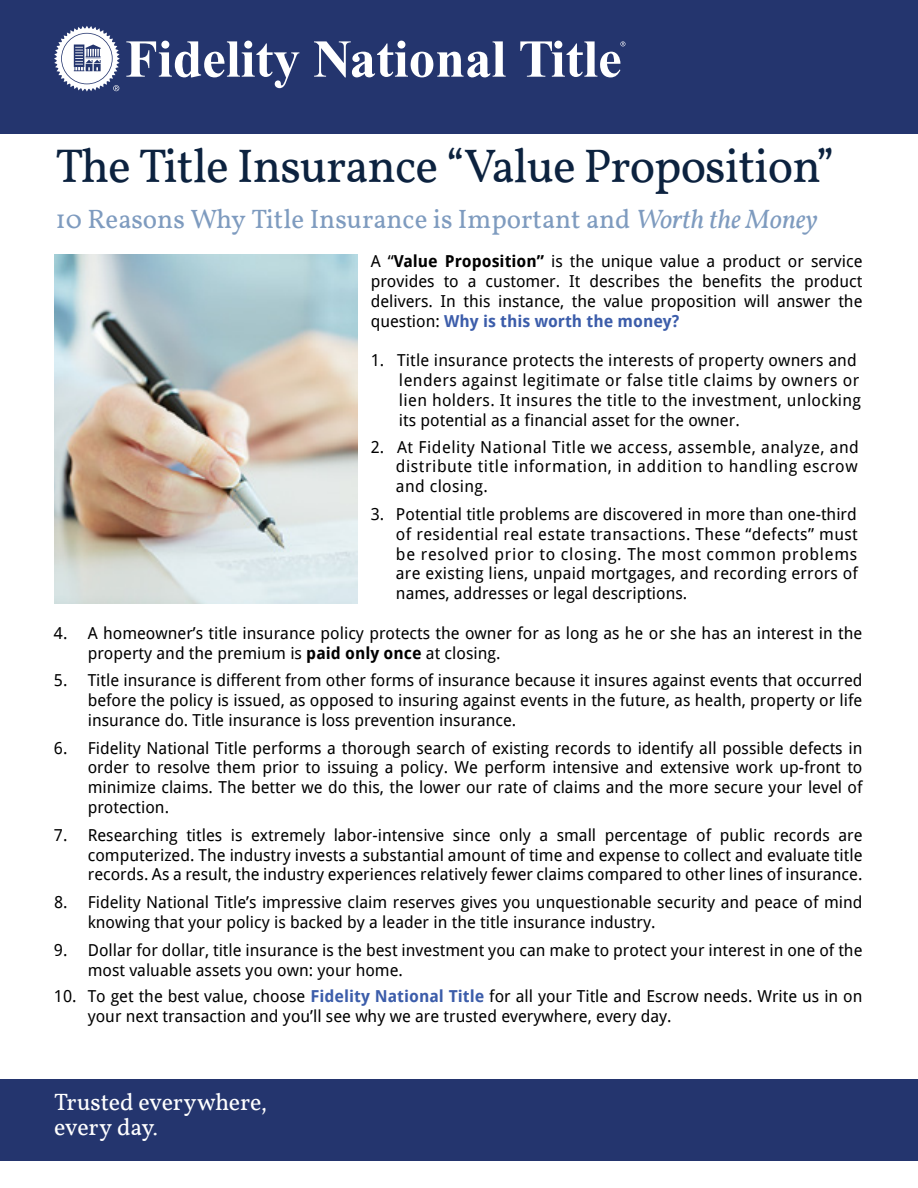
<style>
.page{position:relative;width:918px;height:1188px;background:#fff}
.page>*{position:absolute;margin:0;border:0;box-sizing:border-box;transform-origin:0 0}
.t1{font:48px "Vollkorn";letter-spacing:-.02em;color:#0c223f}
.t2{font:27px "Vollkorn";color:#7e9bbf}
.t3{font:24px/25.5px "Vollkorn";letter-spacing:-.01em;color:#fff}
.t4{font:16.5px/19.8px "Droid Sans";color:#000;text-align:justify}
.t5{font:16.5px/19.8px "Droid Sans";letter-spacing:.02em;color:#000}
.s1{font-style:italic}
.s2{font-weight:700}
.s3{font-weight:700;color:#3c5daa}
</style>
<div class="page">
<div style="left:0;top:0;width:918px;height:133px;background:#24356e"></div>
<div style="left:0;top:1080px;width:918px;height:81px;background:#24356e"></div>
<svg style="left:126px;top:41px;width:173px;height:47px"></svg>
<svg style="left:314px;top:41px;width:192px;height:36px"></svg>
<svg style="left:520px;top:41px;width:105px;height:36px"></svg>
<svg style="left:54px;top:26px;width:66px;height:66px"></svg>
<img style="left:54px;top:255px;width:303px;height:349px">
<h1 class="t1" style="left:56px;top:137px;width:781px">The Title Insurance “Value Proposition”</h1>
<h2 class="t2" style="left:56px;top:203px;width:764px">10 Reasons Why Title Insurance is Important and <span class="s1">Worth the Money</span></h2>
<p class="t4" style="left:371px;top:251px;width:493px">A “<span class="s2">Value Proposition”</span> is the unique value a product or service provides to a customer. It describes the benefits the product delivers. In this instance, the value proposition will answer the question: <span class="s3">Why is this worth the money?</span></p>
<p class="t5" style="left:399px;top:350px;width:464px;text-indent:-28px">1. Title insurance protects the interests of property owners and lenders against legitimate or false title claims by owners or lien holders. It insures the title to the investment, unlocking its potential as a financial asset for the owner.</p>
<p class="t4" style="left:396px;top:436px;width:464px;text-indent:-25px">2. At Fidelity National Title we access, assemble, analyze, and distribute title information, in addition to handling escrow and closing.</p>
<p class="t4" style="left:396px;top:504px;width:464px;text-indent:-25px">3. Potential title problems are discovered in more than one-third of residential real estate transactions. These “defects” must be resolved prior to closing. The most common problems are existing liens, unpaid mortgages, and recording errors of names, addresses or legal descriptions.</p>
<p class="t4" style="left:88px;top:622px;width:776px;text-indent:-34px">4. A homeowner’s title insurance policy protects the owner for as long as he or she has an interest in the property and the premium is <span class="s2">paid only once</span> at closing.</p>
<p class="t4" style="left:88px;top:670px;width:776px;text-indent:-34px">5. Title insurance is different from other forms of insurance because it insures against events that occurred before the policy is issued, as opposed to insuring against events in the future, as health, property or life insurance do. Title insurance is loss prevention insurance.</p>
<p class="t4" style="left:88px;top:737px;width:776px;text-indent:-34px">6. Fidelity National Title performs a thorough search of existing records to identify all possible defects in order to resolve them prior to issuing a policy. We perform intensive and extensive work up-front to minimize claims. The better we do this, the lower our rate of claims and the more secure your level of protection.</p>
<p class="t4" style="left:88px;top:825px;width:776px;text-indent:-34px">7. Researching titles is extremely labor-intensive since only a small percentage of public records are computerized. The industry invests a substantial amount of time and expense to collect and evaluate title records. As a result, the industry experiences relatively fewer claims compared to other lines of insurance.</p>
<p class="t4" style="left:88px;top:892px;width:776px;text-indent:-34px">8. Fidelity National Title’s impressive claim reserves gives you unquestionable security and peace of mind knowing that your policy is backed by a leader in the title insurance industry.</p>
<p class="t4" style="left:88px;top:939px;width:776px;text-indent:-34px">9. Dollar for dollar, title insurance is the best investment you can make to protect your interest in one of the most valuable assets you own: your home.</p>
<p class="t4" style="left:88px;top:986px;width:776px;text-indent:-34px">10. To get the best value, choose <span class="s3">Fidelity National Title</span> for all your Title and Escrow needs. Write us in on your next transaction and you’ll see why we are trusted everywhere, every day.</p>
<h3 class="t3" style="left:54px;top:1089px;width:215px">Trusted everywhere, every day.</h3>
</div>
